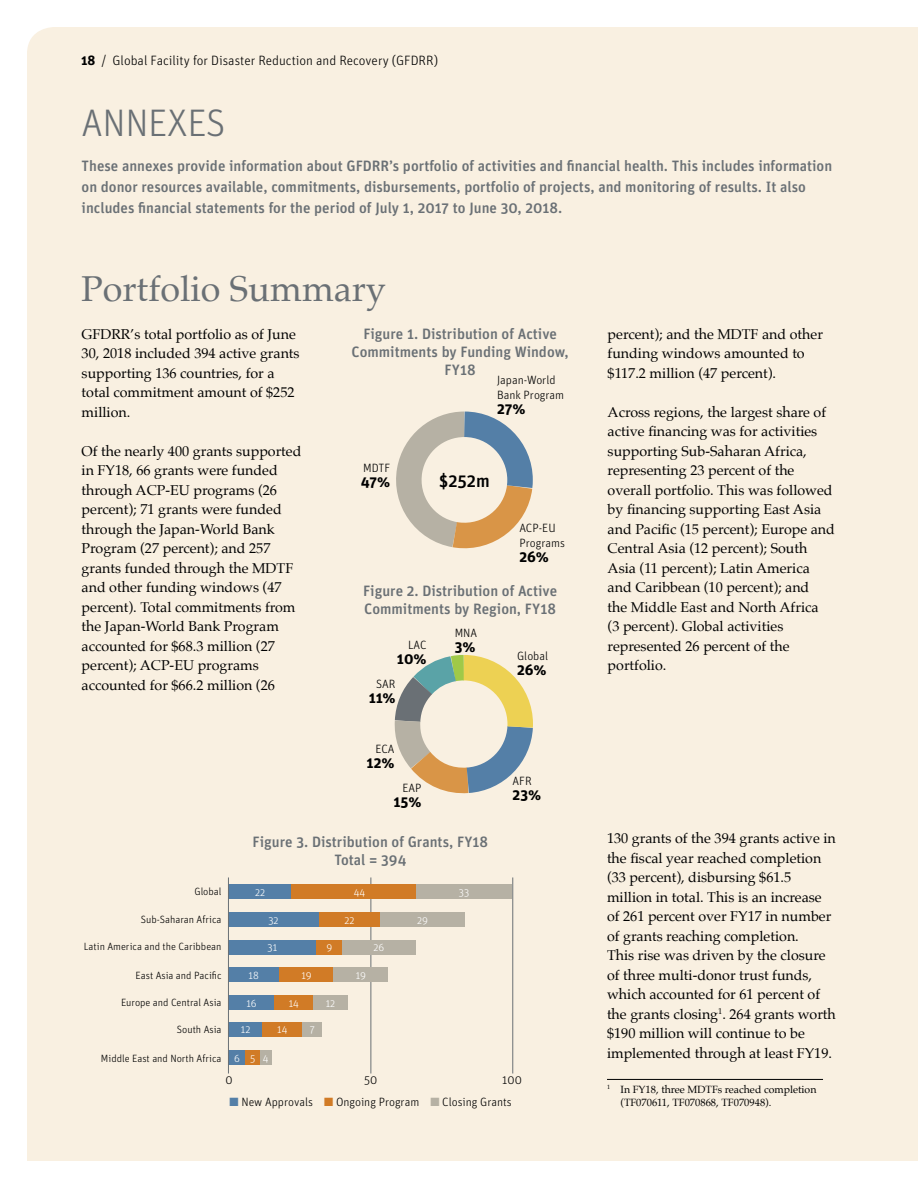
<style>
.page{position:relative;width:918px;height:1188px;background:#fff}
.page>*{position:absolute;margin:0;border:0;box-sizing:border-box;transform-origin:0 0}
.t1{font:300 38.4px "Unit";letter-spacing:-.01em;color:#6a7075}
.t2{font:36px "Palatino";color:#6a7075}
.t3{font:500 18px "Unit";color:#000}
.t4{font:500 15px/18px "Unit";color:#6a7075;text-align:center}
.t5{font:700 15px "Unit";color:#000}
.t6{font:14.25px/19.5px "Palatino";color:#000}
.t7{font:300 13.5px "Unit";color:#000}
.t8{font:300 12px/15px "Unit";color:#000}
.t9{font:300 10.5px "Unit";color:#000}
.t10{font:10.5px/13.5px "Palatino";color:#000}
.t11{font:300 10.5px "Unit";color:#fff}
.s1{font-weight:700}
.s2{color:#fff}
.s3{color:#547fa7}
.s4{color:#d17b26}
.s5{color:#b6b1a4}
</style>
<div class="page">
<div style="left:27px;top:27px;width:891px;height:1134px;background:#f9f0e1"></div>
<hr style="left:607px;top:1079px;width:216px;height:1px;background:#000">
<svg style="left:394px;top:399px;width:154px;height:165px;background:#dbd2c3"></svg>
<hr style="left:371px;top:877px;width:1px;height:197px;background:#6a7075">
<hr style="left:513px;top:877px;width:1px;height:197px;background:#6a7075">
<div style="left:228px;top:1051px;width:18px;height:14px;background:#547fa7"></div>
<div style="left:246px;top:1051px;width:14px;height:14px;background:#d17b26"></div>
<div style="left:260px;top:1051px;width:12px;height:14px;background:#b6b1a4"></div>
<div style="left:228px;top:940px;width:89px;height:14px;background:#547fa7"></div>
<div style="left:317px;top:940px;width:25px;height:14px;background:#d17b26"></div>
<div style="left:342px;top:940px;width:74px;height:14px;background:#b6b1a4"></div>
<div style="left:228px;top:995px;width:46px;height:15px;background:#547fa7"></div>
<div style="left:274px;top:995px;width:39px;height:15px;background:#d17b26"></div>
<div style="left:313px;top:995px;width:35px;height:15px;background:#b6b1a4"></div>
<div style="left:228px;top:884px;width:63px;height:15px;background:#547fa7"></div>
<div style="left:291px;top:884px;width:125px;height:15px;background:#d17b26"></div>
<div style="left:416px;top:884px;width:96px;height:15px;background:#b6b1a4"></div>
<div style="left:228px;top:968px;width:51px;height:14px;background:#547fa7"></div>
<div style="left:279px;top:968px;width:55px;height:14px;background:#d17b26"></div>
<div style="left:334px;top:968px;width:54px;height:14px;background:#b6b1a4"></div>
<div style="left:228px;top:912px;width:91px;height:15px;background:#547fa7"></div>
<div style="left:319px;top:912px;width:61px;height:15px;background:#d17b26"></div>
<div style="left:380px;top:912px;width:85px;height:15px;background:#b6b1a4"></div>
<div style="left:228px;top:1022px;width:35px;height:14px;background:#547fa7"></div>
<div style="left:262px;top:1022px;width:41px;height:14px;background:#d17b26"></div>
<div style="left:303px;top:1022px;width:19px;height:14px;background:#b6b1a4"></div>
<hr style="left:228px;top:877px;width:1px;height:197px;background:#6a7075">
<svg style="left:381px;top:639px;width:166px;height:169px;background:#dcd6c0"></svg>
<p class="t7" style="left:81px;top:52px;width:359px"><span class="s1">18</span> / Global Facility for Disaster Reduction and Recovery (GFDRR)</p>
<h1 class="t1" style="left:82px;top:98px;width:146px">ANNEXES</h1>
<p class="t4" style="left:82px;top:155px;width:752px;line-height:21px;text-align:left">These annexes provide information about GFDRR’s portfolio of activities and financial health. This includes information on donor resources available, commitments, disbursements, portfolio of projects, and monitoring of results. It also includes financial statements for the period of July 1, 2017 to June 30, 2018.</p>
<h2 class="t2" style="left:81px;top:259px;width:307px">Portfolio Summary</h2>
<p class="t4" style="left:352px;top:325px;width:219px">Figure 1. Distribution of Active<br>Commitments by Funding Window,<br>FY18</p>
<p class="t6" style="left:82px;top:324px;width:220px">GFDRR’s total portfolio as of June<br>30, 2018 included 394 active grants supporting 136 countries, for a total commitment amount of $252 million.</p>
<p class="t6" style="left:82px;top:441px;width:221px">Of the nearly 400 grants supported in FY18, 66 grants were funded through ACP-EU programs (26 percent); 71 grants were funded through the Japan-World Bank<br>Program (27 percent); and 257 grants funded through the MDTF and other funding windows (47 percent). Total commitments from the Japan-World Bank Program accounted for $68.3 million (27 percent); ACP-EU programs accounted for $66.2 million (26</p>
<p class="t8" style="left:497px;top:373px;width:69px">Japan-World<br>Bank Program</p>
<p class="t5" style="left:497px;top:400px;width:30px">27%</p>
<p class="t8" style="left:363px;top:460px;width:29px">MDTF</p>
<p class="t5" style="left:361px;top:472px;width:31px">47%</p>
<p class="t3" style="left:439px;top:469px;width:52px">$252m</p>
<p class="t8" style="left:519px;top:521px;width:47px">ACP-EU<br>Programs</p>
<p class="t5" style="left:519px;top:548px;width:31px">26%</p>
<p class="t4" style="left:363px;top:582px;width:196px;text-align:left">Figure 2. Distribution of Active<br>Commitments by Region, FY18</p>
<p class="t8" style="left:455px;top:625px;width:24px">MNA</p>
<p class="t8" style="left:408px;top:637px;width:20px">LAC</p>
<p class="t5" style="left:455px;top:637px;width:22px">3%</p>
<p class="t5" style="left:397px;top:649px;width:31px">10%</p>
<p class="t8" style="left:517px;top:648px;width:33px">Global</p>
<p class="t5" style="left:517px;top:660px;width:31px">26%</p>
<p class="t8" style="left:376px;top:676px;width:21px">SAR</p>
<p class="t5" style="left:369px;top:688px;width:28px">11%</p>
<p class="t8" style="left:375px;top:742px;width:21px">ECA</p>
<p class="t5" style="left:367px;top:754px;width:30px">12%</p>
<p class="t8" style="left:403px;top:780px;width:21px">EAP</p>
<p class="t5" style="left:393px;top:792px;width:30px">15%</p>
<p class="t4" style="left:253px;top:833px;width:237px">Figure 3. Distribution of Grants, FY18<br>Total = 394</p>
<p class="t9" style="left:194px;top:885px;width:29px">Global</p>
<p class="t11" style="left:255px;top:886px;width:11px">22</p>
<p class="t11" style="left:354px;top:886px;width:13px">44</p>
<p class="t11" style="left:459px;top:886px;width:12px">33</p>
<p class="t9" style="left:141px;top:913px;width:82px">Sub-Saharan Africa</p>
<p class="t11" style="left:268px;top:913px;width:12px">32</p>
<p class="t11" style="left:345px;top:913px;width:11px">22</p>
<p class="t11" style="left:417px;top:913px;width:12px">29</p>
<p class="t9" style="left:84px;top:940px;width:139px">Latin America and the Caribbean</p>
<p class="t11" style="left:268px;top:941px;width:11px">31</p>
<p class="t11" style="left:327px;top:941px;width:7px">9</p>
<p class="t11" style="left:374px;top:941px;width:12px">26</p>
<p class="t9" style="left:135px;top:968px;width:88px">East Asia and Pacific</p>
<p class="t11" style="left:249px;top:969px;width:12px">18</p>
<p class="t11" style="left:302px;top:969px;width:12px">19</p>
<p class="t11" style="left:356px;top:969px;width:12px">19</p>
<p class="t9" style="left:121px;top:996px;width:102px">Europe and Central Asia</p>
<p class="t11" style="left:246px;top:997px;width:12px">16</p>
<p class="t11" style="left:289px;top:997px;width:12px">14</p>
<p class="t11" style="left:326px;top:997px;width:11px">12</p>
<p class="t9" style="left:177px;top:1023px;width:46px">South Asia</p>
<p class="t11" style="left:241px;top:1023px;width:11px">12</p>
<p class="t11" style="left:277px;top:1023px;width:12px">14</p>
<p class="t11" style="left:310px;top:1023px;width:7px">7</p>
<p class="t9" style="left:101px;top:1052px;width:169px">Middle East and North Africa <span class="s2">6 5 4</span></p>
<p class="t8" style="left:513px;top:773px;width:21px">AFR</p>
<p class="t5" style="left:513px;top:785px;width:30px">23%</p>
<p class="t8" style="left:225px;top:1072px;width:9px">0</p>
<p class="t8" style="left:502px;top:1072px;width:21px">100</p>
<p class="t8" style="left:364px;top:1072px;width:15px">50</p>
<p class="t8" style="left:230px;top:1095px;width:284px"><span class="s3">■</span> New Approvals <span class="s4">■</span> Ongoing Program <span class="s5">■</span> Closing Grants</p>
<p class="t6" style="left:608px;top:324px;width:217px">percent); and the MDTF and other funding windows amounted to $117.2 million (47 percent).</p>
<p class="t6" style="left:608px;top:402px;width:229px">Across regions, the largest share of active financing was for activities supporting Sub-Saharan Africa, representing 23 percent of the overall portfolio. This was followed by financing supporting East Asia and Pacific (15 percent); Europe and<br>Central Asia (12 percent); South<br>Asia (11 percent); Latin America and Caribbean (10 percent); and<br>the Middle East and North Africa<br>(3 percent). Global activities represented 26 percent of the portfolio.</p>
<p class="t6" style="left:607px;top:828px;width:230px">130 grants of the 394 grants active in the fiscal year reached completion (33 percent), disbursing $61.5 million in total. This is an increase of 261 percent over FY17 in number of grants reaching completion.<br>This rise was driven by the closure of three multi-donor trust funds, which accounted for 61 percent of the grants closing<sup>1</sup>. 264 grants worth $190 million will continue to be implemented through at least FY19.</p>
<p class="t10" style="left:621px;top:1083px;width:197px;text-indent:-13px"><sup>1</sup> In FY18, three MDTFs reached completion (TF070611, TF070868, TF070948).</p>
</div>
